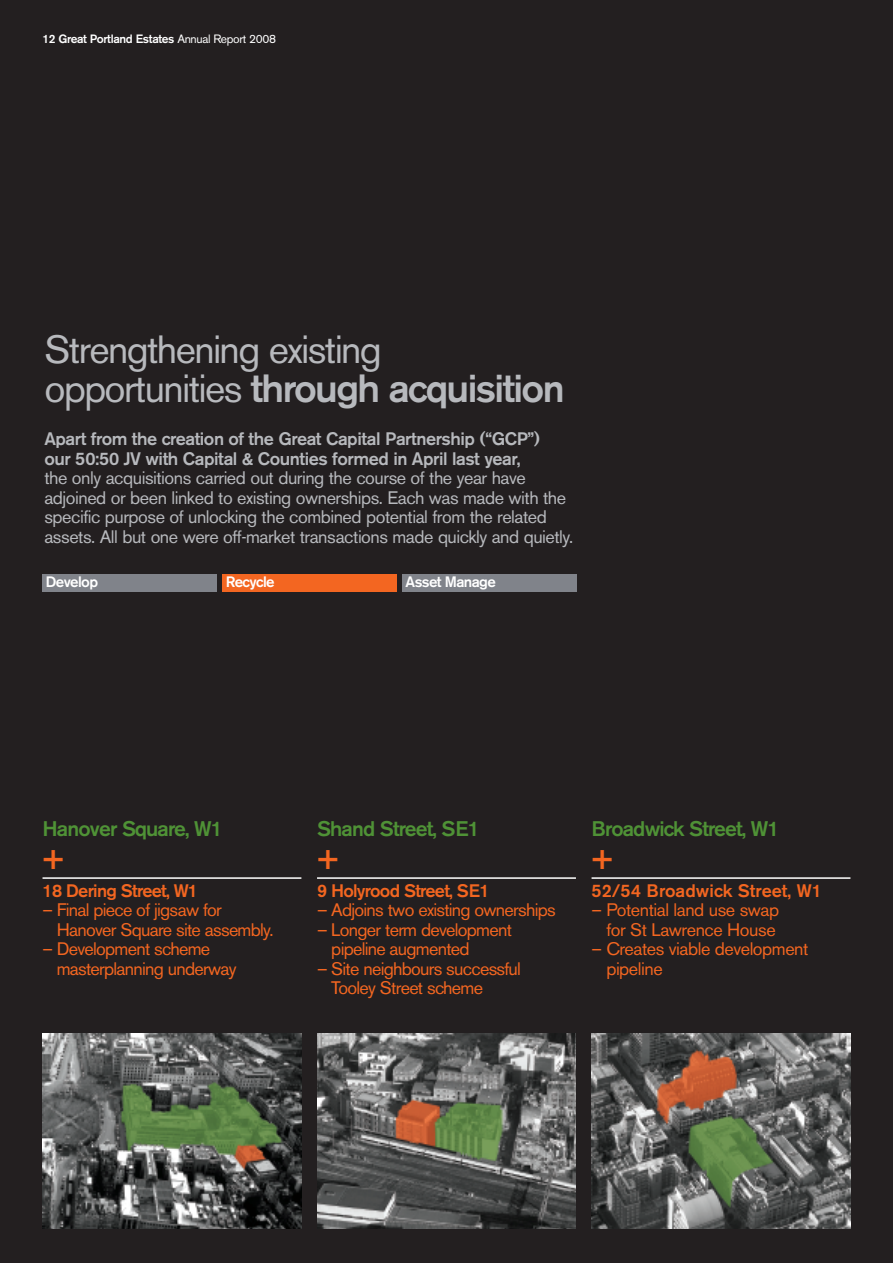
<style>
.page{position:relative;width:893px;height:1263px;background:#231f20}
.page>*{position:absolute;margin:0;border:0;box-sizing:border-box;transform-origin:0 0}
.t1{font:39px/39px "Akzidenz Grotesk BE";letter-spacing:-.04em;color:#b7b9bd}
.t2{font:500 32.55px "Akzidenz Grotesk BE";color:#f36621}
.t3{font:500 21px "Akzidenz Grotesk BE";letter-spacing:-.04em;color:#4f9236}
.t4{font:18px/19.5px "Akzidenz Grotesk BE";letter-spacing:-.025em;color:#b7b9bd}
.t5{font:18px/19.5px "Akzidenz Grotesk BE";letter-spacing:-.04em;color:#f36621}
.t6{font:500 18px "Akzidenz Grotesk BE";letter-spacing:-.04em;color:#f36621}
.t7{font:500 18px "Akzidenz Grotesk BE";color:#f36621}
.t8{font:500 15px "Akzidenz Grotesk BE";letter-spacing:-.04em;color:#fff}
.t9{font:500 12px "Akzidenz Grotesk BE";letter-spacing:-.03em;color:#fff}
.s1{font-weight:400}
.s2{font-weight:500}
</style>
<div class="page">
<img style="left:43px;top:1033px;width:258px;height:196px">
<img style="left:317px;top:1033px;width:259px;height:196px">
<img style="left:592px;top:1033px;width:258px;height:196px">
<hr style="left:592px;top:877px;width:258px;height:2px;background:#fff">
<hr style="left:43px;top:877px;width:258px;height:2px;background:#fff">
<hr style="left:317px;top:877px;width:259px;height:2px;background:#fff">
<div style="left:43px;top:574px;width:174px;height:17px;background:#80838a"></div>
<div style="left:222px;top:574px;width:175px;height:17px;background:#f36621"></div>
<div style="left:402px;top:574px;width:175px;height:17px;background:#80838a"></div>
<p class="t9" style="left:43px;top:34px;width:235px">12 Great Portland Estates <span class="s1">Annual Report 2008</span></p>
<p class="t1" style="left:44px;top:334px;width:522px">Strengthening existing opportunities <span class="s2">through acquisition</span></p>
<p class="t4" style="left:44px;top:431px;width:530px"><span class="s2">Apart from the creation of the Great Capital Partnership (“GCP”)<br>our 50:50 JV with Capital &amp; Counties formed in April last year,<br></span>the only acquisitions carried out during the course of the year have adjoined or been linked to existing ownerships. Each was made with the specific purpose of unlocking the combined potential from the related assets. All but one were off-market transactions made quickly and quietly.</p>
<p class="t8" style="left:46px;top:576px;width:54px">Develop</p>
<p class="t8" style="left:226px;top:576px;width:50px">Recycle</p>
<p class="t8" style="left:406px;top:576px;width:92px">Asset Manage</p>
<p class="t3" style="left:43px;top:821px;width:181px">Hanover Square, W1</p>
<p class="t2" style="left:43px;top:846px;width:23px">+</p>
<p class="t6" style="left:43px;top:884px;width:157px">18 Dering Street, W1</p>
<p class="t5" style="left:57px;top:902px;width:218px;text-indent:-14px">– Final piece of jigsaw for<br>Hanover Square site assembly.</p>
<p class="t5" style="left:57px;top:941px;width:181px;text-indent:-14px">– Development scheme masterplanning underway</p>
<p class="t3" style="left:317px;top:821px;width:164px">Shand Street, SE1</p>
<p class="t2" style="left:317px;top:846px;width:23px">+</p>
<p class="t6" style="left:317px;top:884px;width:174px">9 Holyrood Street, SE1</p>
<p class="t5" style="left:317px;top:902px;width:240px">– Adjoins two existing ownerships</p>
<p class="t5" style="left:331px;top:922px;width:182px;text-indent:-14px">– Longer term development pipeline augmented</p>
<p class="t5" style="left:331px;top:961px;width:191px;text-indent:-14px">– Site neighbours successful<br>Tooley Street scheme</p>
<p class="t3" style="left:592px;top:821px;width:189px">Broadwick Street, W1</p>
<p class="t2" style="left:592px;top:846px;width:23px">+</p>
<p class="t7" style="left:592px;top:884px;width:232px">52/54 Broadwick Street, W1</p>
<p class="t5" style="left:592px;top:902px;width:189px;text-align:right">– Potential land use swap for St Lawrence House</p>
<p class="t5" style="left:606px;top:941px;width:204px;text-indent:-15px">– Creates viable development pipeline</p>
</div>
